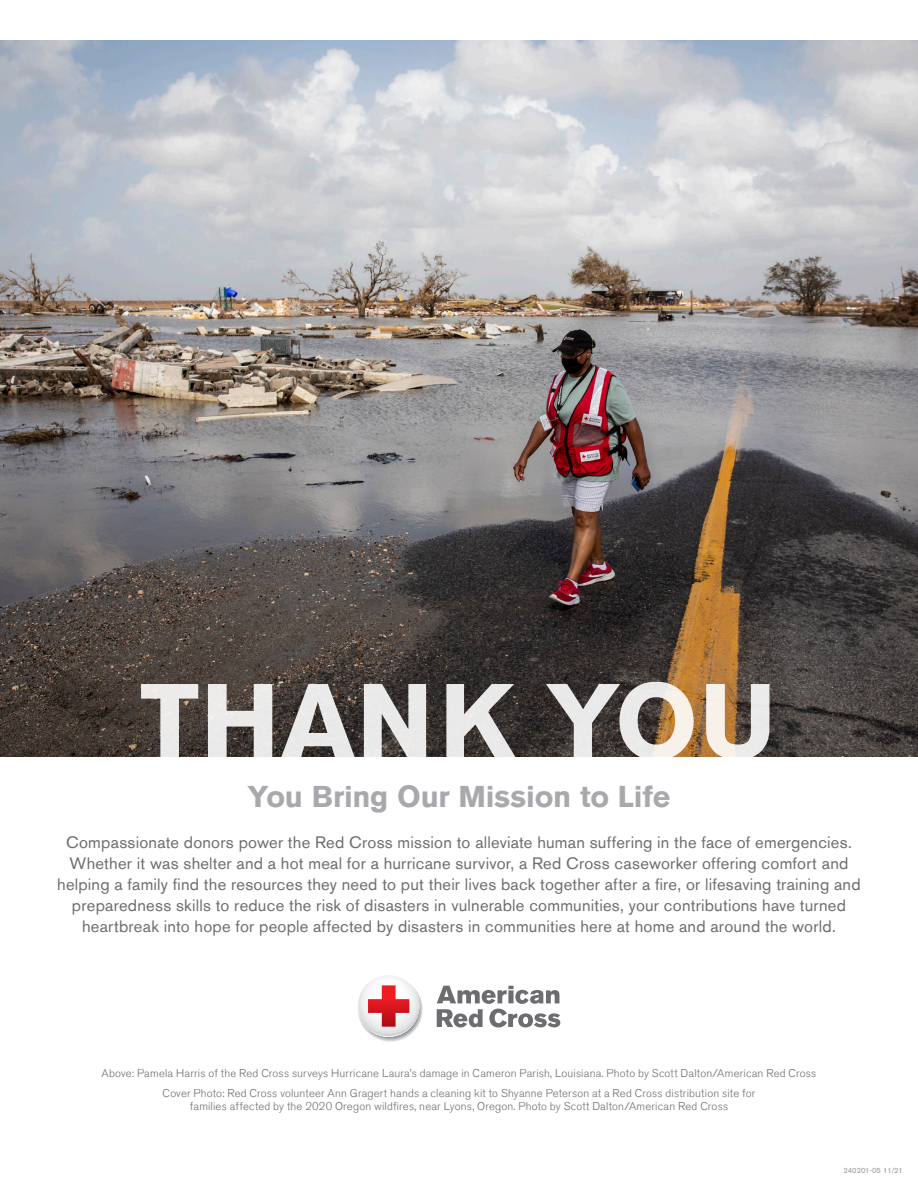
<style>
.page{position:relative;width:918px;height:1188px;background:#fff}
.page>*{position:absolute;margin:0;border:0;box-sizing:border-box;transform-origin:0 0}
.t1{font:700 105px "Akzidenz Grotesk Std";letter-spacing:.015em;color:#fff}
.Body_Text{font:700 30px "Akzidenz Grotesk Std";letter-spacing:-.005em;color:#a8a9ad}
.Body_Text-2{font:16.5px/21px "Akzidenz Grotesk Std";letter-spacing:.015em;color:#6c6d70;text-align:center}
.Caption_top{font:300 11.25px/13.5px "Akzidenz Grotesk Std";letter-spacing:.015em;color:#6c6d70;text-align:center}
.t2{font:7.5px "Akzidenz Grotesk Std";color:#939598}
</style>
<div class="page">
<img style="left:376px;top:1001px;width:47px;height:41px">
<svg style="left:374px;top:995px;width:47px;height:43px"></svg>
<img style="left:358px;top:975px;width:61px;height:62px">
<img style="left:368px;top:985px;width:41px;height:42px">
<svg style="left:437px;top:986px;width:123px;height:42px"></svg>
<img style="left:0;top:40px;width:918px;height:717px">
<h1 class="t1" style="left:140px;top:661px;width:637px">THANK YOU</h1>
<p class="Body_Text" style="left:248px;top:779px;width:424px">You Bring Our Mission to Life</p>
<p class="Body_Text-2" style="left:57px;top:831px;width:805px">Compassionate donors power the Red Cross mission to alleviate human suffering in the face of emergencies.<br>Whether it was shelter and a hot meal for a hurricane survivor, a Red Cross caseworker offering comfort and helping a family find the resources they need to put their lives back together after a fire, or lifesaving training and preparedness skills to reduce the risk of disasters in vulnerable communities, your contributions have turned heartbreak into hope for people affected by disasters in communities here at home and around the world.</p>
<p class="Caption_top" style="left:102px;top:1066px;width:716px">Above: Pamela Harris of the Red Cross surveys Hurricane Laura’s damage in Cameron Parish, Louisiana. Photo by Scott Dalton/American Red Cross</p>
<p class="Caption_top" style="left:163px;top:1086px;width:594px">Cover Photo: Red Cross volunteer Ann Gragert hands a cleaning kit to Shyanne Peterson at a Red Cross distribution site for families affected by the 2020 Oregon wildfires, near Lyons, Oregon. Photo by Scott Dalton/American Red Cross</p>
<p class="t2" style="left:843px;top:1166px;width:61px">240201-05 11/21</p>
</div>
